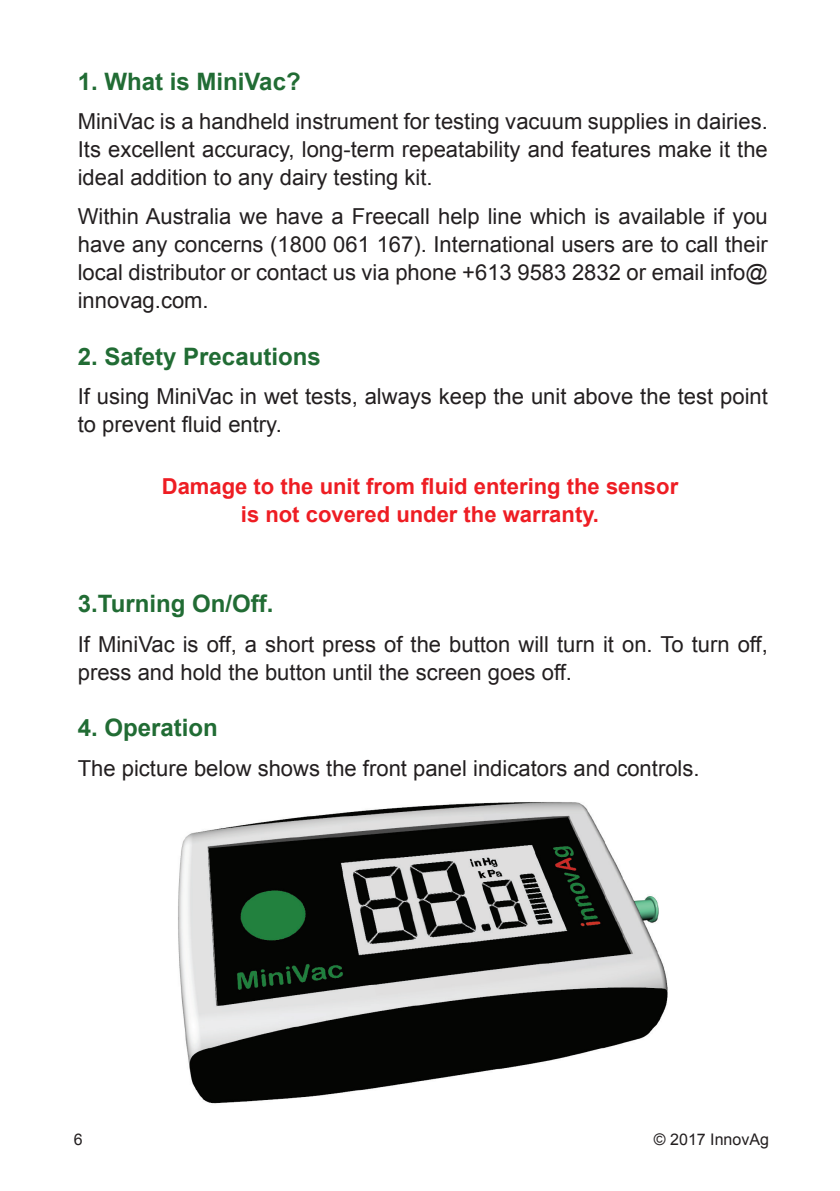
<style>
.page{position:relative;width:840px;height:1191px;background:#fff}
.page>*{position:absolute;margin:0;border:0;box-sizing:border-box;transform-origin:0 0}
.t1{font:700 24px "Arial";color:#216c34}
.t2{font:22px/28px "Arial";color:#231f20;text-align:justify}
.t3{font:700 22px/28px "Arial";color:#ee1d23;text-align:center}
.t4{font:16px "Arial";color:#231f20}
</style>
<div class="page">
<img style="left:178px;top:802px;width:490px;height:302px">
<p class="t1" style="left:78px;top:65px;width:224px">1. What is MiniVac?</p>
<p class="t2" style="left:78px;top:107px;width:691px">MiniVac is a handheld instrument for testing vacuum supplies in dairies.<br>Its excellent accuracy, long-term repeatability and features make it the ideal addition to any dairy testing kit.</p>
<p class="t2" style="left:78px;top:203px;width:691px">Within Australia we have a Freecall help line which is available if you have any concerns (1800 061 167). International users are to call their local distributor or contact us via phone +613 9583 2832 or email info@ innovag.com.</p>
<p class="t1" style="left:78px;top:340px;width:244px">2. Safety Precautions</p>
<p class="t2" style="left:78px;top:382px;width:691px">If using MiniVac in wet tests, always keep the unit above the test point to prevent fluid entry.</p>
<p class="t3" style="left:162px;top:473px;width:517px">Damage to the unit from fluid entering the sensor is not covered under the warranty.</p>
<p class="t1" style="left:78px;top:588px;width:197px">3.Turning On/Off.</p>
<p class="t2" style="left:78px;top:630px;width:691px">If MiniVac is off, a short press of the button will turn it on. To turn off, press and hold the button until the screen goes off.</p>
<p class="t1" style="left:78px;top:712px;width:142px">4. Operation</p>
<p class="t2" style="left:78px;top:754px;width:623px">The picture below shows the front panel indicators and controls.</p>
<p class="t4" style="left:74px;top:1128px;width:10px">6</p>
<p class="t4" style="left:653px;top:1128px;width:116px">© 2017 InnovAg</p>
</div>
